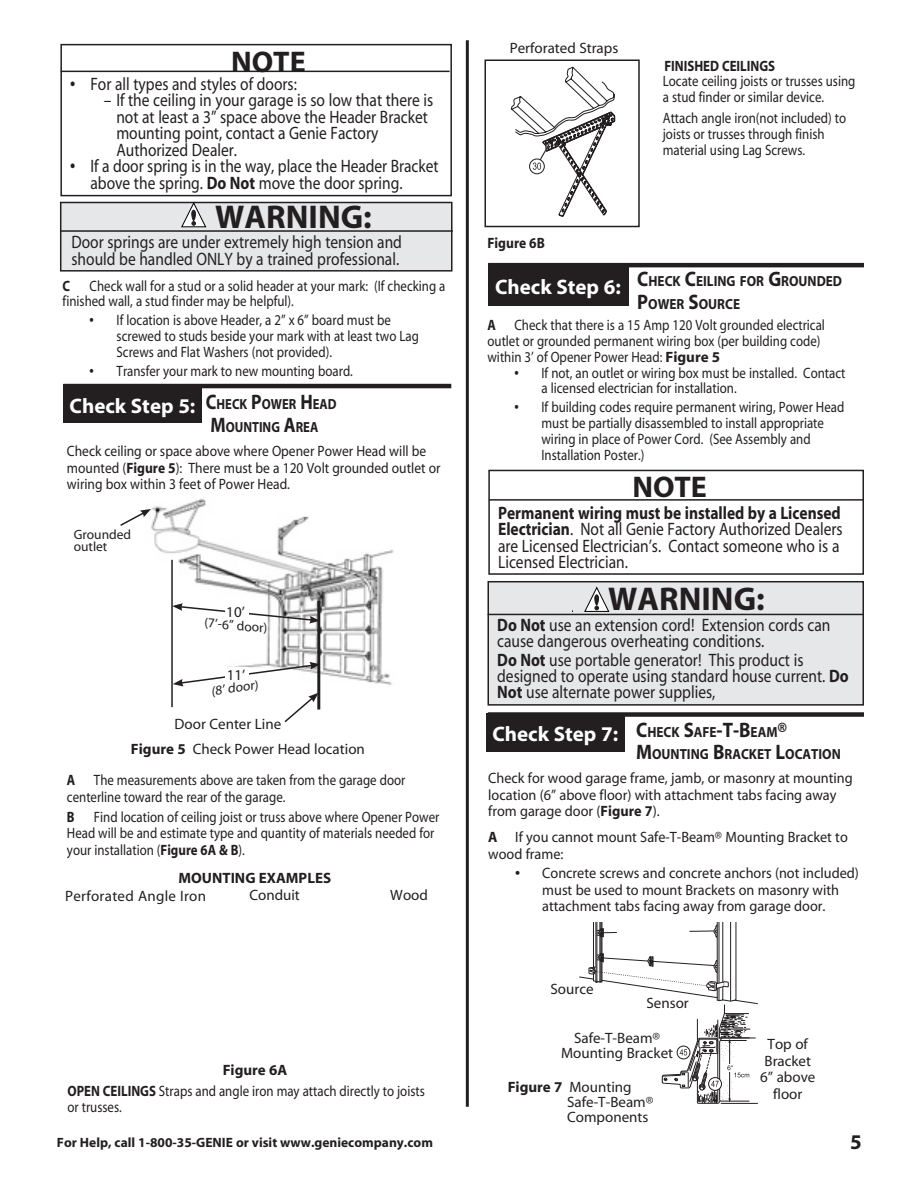
<style>
.page{position:relative;width:918px;height:1188px;background:#fff}
.page>*{position:absolute;margin:0;border:0;box-sizing:border-box;transform-origin:0 0}
.t1{font:700 33px "Myriad";color:#231f20}
.t2{font:700 30px "Myriad";color:#231f20}
.t3{font:700 21px "Myriad";color:#fff}
.t4{font:700 21px "Myriad";color:#231f20;scale:.9 1}
.t5{font:700 21px "Myriad";color:#231f20}
.t6{font:18px/16.5px "Myriad";color:#231f20;scale:.86 1}
.t7{font:15px/15.8px "Myriad";color:#231f20;scale:.86 1}
.t8{font:15px/16.5px "Myriad";color:#231f20;scale:.95 1}
.t9{font:15px/15px "Myriad";color:#231f20}
.t10{font:15px/16.5px "Myriad";color:#231f20;scale:.9 1}
.t11{font:15px "Myriad";letter-spacing:.02em;color:#231f20}
.t12{font:700 15px "Myriad";color:#231f20;scale:.86 1}
.t13{font:700 15px "Myriad";color:#231f20}
.t14{font:700 15px "Myriad";color:#231f20;scale:.9 1}
.t15{font:700 14.7px "Myriad";color:#231f20;scale:.9 1}
.t16{font:700 14.7px/22.5px "Myriad";color:#231f20;scale:.86 1}
.t17{font:700 13.5px "Myriad";color:#231f20}
.t18{font:13.5px/12px "Myriad";color:#231f20}
.s1{font-weight:700}
.s2{font-size:21px}
</style>
<div class="page">
<div style="left:61px;top:202px;width:391px;height:69px;background:#e6e7e9"></div>
<div style="left:60px;top:202px;width:393px;height:70px;border:2px solid #231f20"></div>
<hr style="left:60px;top:230px;width:393px;height:2px;background:#231f20">
<svg style="left:181px;top:202px;width:26px;height:25px"></svg>
<div style="left:60px;top:44px;width:392px;height:152px;border:2px solid #231f20"></div>
<hr style="left:61px;top:71px;width:389px;height:1px;background:#231f20">
<img style="left:151px;top:498px;width:243px;height:189px">
<div style="left:63px;top:384px;width:139px;height:39px;background:#231f20"></div>
<hr style="left:63px;top:384px;width:388px;height:4px;background:#231f20">
<svg style="left:284px;top:693px;width:33px;height:30px"></svg>
<hr style="left:171px;top:560px;width:2px;height:147px;background:#231f20">
<svg style="left:173px;top:662px;width:144px;height:24px"></svg>
<div style="left:225px;top:668px;width:24px;height:16px;background:#fff"></div>
<hr style="left:317px;top:601px;width:3px;height:109px;background:#231f20">
<svg style="left:511px;top:67px;width:104px;height:150px"></svg>
<div style="left:484px;top:59px;width:156px;height:168px;border:2px solid #231f20"></div>
<hr style="left:466px;top:40px;width:3px;height:1067px;background:#231f20">
<div style="left:489px;top:263px;width:140px;height:43px;background:#231f20"></div>
<hr style="left:489px;top:263px;width:375px;height:4px;background:#231f20">
<div style="left:488px;top:470px;width:376px;height:105px;border:2px solid #231f20"></div>
<hr style="left:489px;top:499px;width:375px;height:2px;background:#231f20">
<div style="left:488px;top:582px;width:375px;height:123px;background:#e6e7e9"></div>
<div style="left:488px;top:581px;width:376px;height:125px;border:2px solid #231f20"></div>
<hr style="left:488px;top:614px;width:376px;height:1px;background:#231f20">
<svg style="left:584px;top:587px;width:26px;height:25px"></svg>
<div style="left:486px;top:713px;width:139px;height:38px;background:#231f20"></div>
<div style="left:488px;top:712px;width:376px;height:5px;background:#231f20"></div>
<svg style="left:579px;top:922px;width:179px;height:182px"></svg>
<svg style="left:120px;top:509px;width:31px;height:17px"></svg>
<svg style="left:172px;top:603px;width:146px;height:21px"></svg>
<div style="left:225px;top:605px;width:23px;height:16px;background:#fff"></div>
<h2 class="t2" style="left:231px;top:47px;width:76px">NOTE</h2>
<p class="t6" style="left:70px;top:76px;width:265px"><span class="s1">•</span> For all types and styles of doors:</p>
<p class="t6" style="left:116px;top:93px;width:370px;text-indent:-12px">– If the ceiling in your garage is so low that there is not at least a 3” space above the Header Bracket mounting point, contact a Genie Factory Authorized Dealer.</p>
<p class="t6" style="left:90px;top:159px;width:406px;text-indent:-20px"><span class="s1">•</span> If a door spring is in the way, place the Header Bracket above the spring. <span class="s1">Do Not</span> move the door spring.</p>
<h1 class="t1" style="left:215px;top:200px;width:158px">WARNING:</h1>
<p class="t6" style="left:71px;top:235px;width:386px">Door springs are under extremely high tension and should be handled ONLY by a trained professional.</p>
<p class="t7" style="left:63px;top:278px;width:447px;text-indent:27px">Check wall for a stud or a solid header at your mark: (If checking a finished wall, a stud finder may be helpful).</p>
<p class="t7" style="left:117px;top:313px;width:353px;text-indent:-27px"><span class="s1">•</span> If location is above Header, a 2” x 6” board must be screwed to studs beside your mark with at least two Lag<br>Screws and Flat Washers (not provided).</p>
<p class="t7" style="left:90px;top:364px;width:306px"><span class="s1">•</span> Transfer your mark to new mounting board.</p>
<p class="t12" style="left:63px;top:278px;width:10px">C</p>
<h3 class="t3" style="left:70px;top:395px;width:127px">Check Step 5:</h3>
<p class="t16" style="left:210px;top:393px;width:148px;text-indent:-5px"><span class="s2">C</span>HECK <span class="s2">P</span>OWER <span class="s2">H</span> EAD<br><span class="s2">M</span>OUNTING <span class="s2">A</span>REA</p>
<p class="t10" style="left:67px;top:444px;width:417px">Check ceiling or space above where Opener Power Head will be mounted (<span class="s1">Figure 5</span>): There must be a 120 Volt grounded outlet or wiring box within 3 feet of Power Head.</p>
<p class="t18" style="left:74px;top:529px;width:59px">Grounded outlet</p>
<p class="t9" style="left:226px;top:605px;width:20px">10’</p>
<p class="t18" style="left:205px;top:617px;width:65px;rotate:5deg">(7’-6” door)</p>
<p class="t9" style="left:227px;top:668px;width:20px">11’</p>
<p class="t18" style="left:210px;top:686px;width:49px;rotate:-8deg">(8’ door)</p>
<p class="t9" style="left:131px;top:713px;width:235px;line-height:24.6px;text-indent:44px">Door Center Line<br><span class="s1">Figure 5</span> Check Power Head location</p>
<p class="t7" style="left:67px;top:773px;width:395px;line-height:16.5px"><span class="s1">A</span> The measurements above are taken from the garage door centerline toward the rear of the garage.</p>
<p class="t12" style="left:67px;top:809px;width:11px">B</p>
<p class="t7" style="left:67px;top:809px;width:435px;line-height:16.5px;text-indent:27px">Find location of ceiling joist or truss above where Opener Power<br>Head will be and estimate type and quantity of materials needed for your installation (<span class="s1">Figure 6A &amp; B</span>).</p>
<p class="t13" style="left:178px;top:870px;width:154px">MOUNTING EXAMPLES</p>
<p class="t11" style="left:65px;top:888px;width:143px">Perforated Angle Iron</p>
<p class="t9" style="left:249px;top:888px;width:52px">Conduit</p>
<p class="t9" style="left:390px;top:888px;width:39px">Wood</p>
<p class="t7" style="left:68px;top:1060px;width:417px;line-height:21.1px;text-indent:155px"><span class="s1">Figure 6A<br>OPEN CEILINGS</span> Straps and angle iron may attach directly to joists</p>
<p class="t7" style="left:67px;top:1099px;width:63px">or trusses.</p>
<p class="t9" style="left:510px;top:41px;width:110px">Perforated Straps</p>
<p class="t14" style="left:487px;top:235px;width:65px">Figure 6B</p>
<p class="t12" style="left:664px;top:58px;width:130px">FINISHED CEILINGS</p>
<p class="t7" style="left:663px;top:74px;width:225px">Locate ceiling joists or trusses using a stud finder or similar device.</p>
<p class="t7" style="left:663px;top:111px;width:215px">Attach angle iron(not included) to joists or trusses through finish material using Lag Screws.</p>
<p class="t15" style="left:637px;top:274px;width:229px"><span class="s2">C</span>HECK <span class="s2">C</span>EILING FOR <span class="s2">G</span>ROUNDED</p>
<h3 class="t4" style="left:489px;top:291px;width:31px">P</h3>
<p class="t15" style="left:648px;top:296px;width:104px">OWER <span class="s2">S</span>OURCE</p>
<h3 class="t3" style="left:495px;top:276px;width:127px">Check Step 6:</h3>
<p class="t7" style="left:488px;top:318px;width:394px"><span class="s1">A</span> Check that there is a 15 Amp 120 Volt grounded electrical outlet or grounded permanent wiring box (per building code) within 3’ of Opener Power Head: <span class="s1">Figure 5</span></p>
<p class="t7" style="left:541px;top:365px;width:355px;text-indent:-27px"><span class="s1">•</span> If not, an outlet or wiring box must be installed. Contact a licensed electrician for installation.</p>
<p class="t7" style="left:541px;top:400px;width:354px;text-indent:-27px"><span class="s1">•</span> If building codes require permanent wiring, Power Head must be partially disassembled to install appropriate wiring in place of Power Cord. (See Assembly and Installation Poster.)</p>
<h2 class="t2" style="left:632px;top:471px;width:76px">NOTE</h2>
<p class="t6" style="left:498px;top:505px;width:402px"><span class="s1">Permanent wiring must be installed by a Licensed Electrician</span>. Not all Genie Factory Authorized Dealers are Licensed Electrician’s. Contact someone who is a Licensed Electrician.</p>
<h1 class="t1" style="left:608px;top:582px;width:158px">WARNING:</h1>
<p class="t6" style="left:497px;top:618px;width:389px;line-height:15.8px"><span class="s1">Do Not</span> use an extension cord! Extension cords can cause dangerous overheating conditions.</p>
<p class="t6" style="left:497px;top:653px;width:410px;line-height:15.8px"><span class="s1">Do Not</span> use portable generator! This product is designed to operate using standard house current. <span class="s1">Do<br>Not</span> use alternate power supplies,</p>
<p class="t15" style="left:636px;top:724px;width:169px"><span class="s2">C</span>HECK <span class="s2">S</span>AFE<span class="s2">-T-B</span>EAM<span class="s2">®</span></p>
<h3 class="t4" style="left:488px;top:742px;width:32px">M</h3>
<p class="t15" style="left:652px;top:747px;width:211px">OUNTING <span class="s2">B</span>RACKET <span class="s2">L</span>OCATION</p>
<h3 class="t3" style="left:492px;top:724px;width:127px">Check Step 7:</h3>
<p class="t8" style="left:488px;top:771px;width:385px">Check for wood garage frame, jamb, or masonry at mounting location (6” above floor) with attachment tabs facing away from garage door (<span class="s1">Figure 7</span>).</p>
<p class="t8" style="left:488px;top:830px;width:380px"><span class="s1">A</span> If you cannot mount Safe-T-Beam® Mounting Bracket to wood frame:</p>
<p class="t8" style="left:515px;top:866px;width:363px;text-align:center"><span class="s1">•</span> Concrete screws and concrete anchors (not included) must be used to mount Brackets on masonry with attachment tabs facing away from garage door.</p>
<p class="t9" style="left:551px;top:982px;width:45px">Source</p>
<p class="t9" style="left:647px;top:997px;width:44px">Sensor</p>
<p class="t9" style="left:561px;top:1031px;width:114px;text-align:center">Safe-T-Beam®<br>Mounting Bracket</p>
<p class="t9" style="left:760px;top:1037px;width:57px;line-height:16.5px;text-align:center">Top of<br>Bracket<br>6” above floor</p>
<p class="t9" style="left:567px;top:1080px;width:88px;text-indent:-59px"><span class="s1">Figure 7</span> Mounting<br>Safe-T-Beam®<br>Components</p>
<p class="t17" style="left:57px;top:1135px;width:378px">For Help, call 1-800-35-GENIE or visit www.geniecompany.com</p>
<h3 class="t5" style="left:850px;top:1131px;width:13px">5</h3>
</div>
